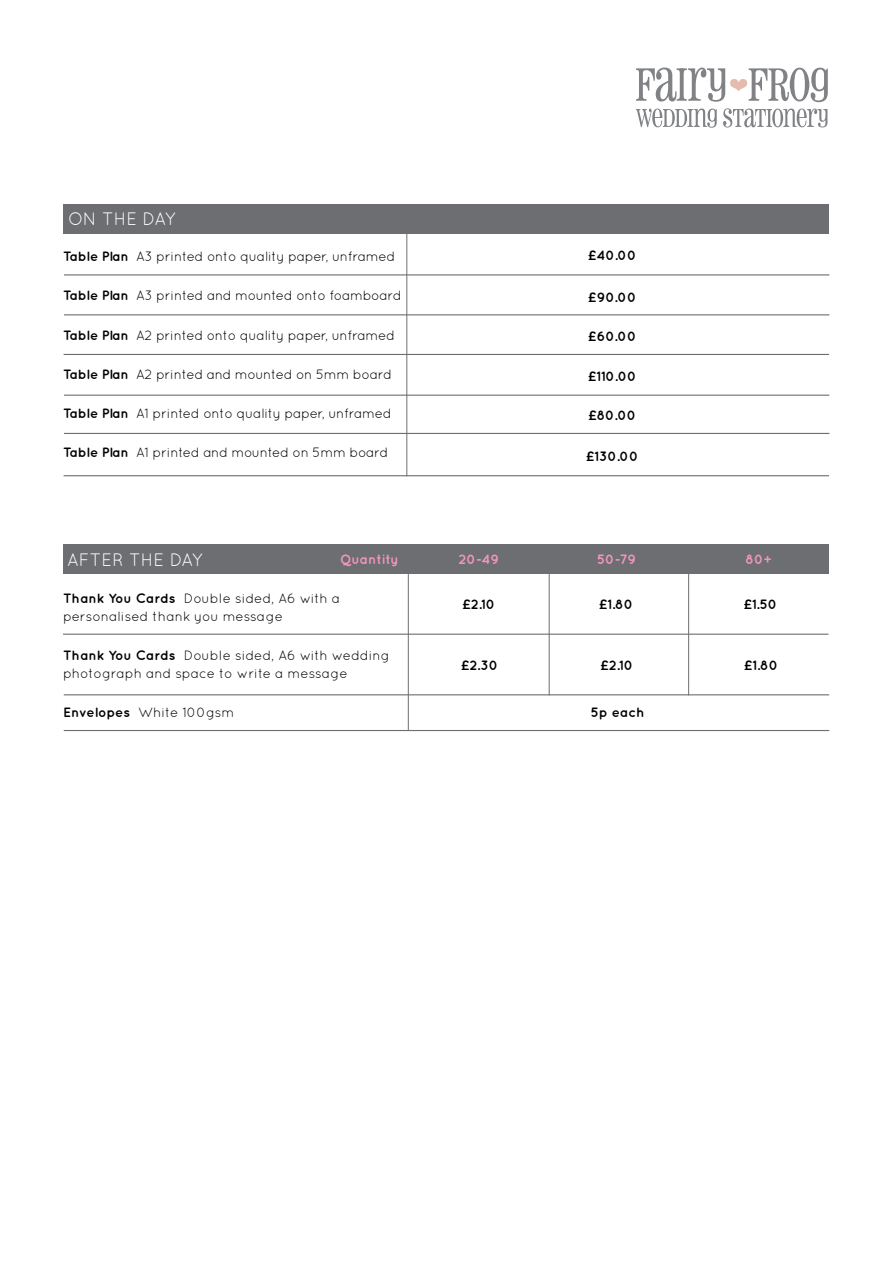
<style>
.page{position:relative;width:893px;height:1263px;background:#fff}
.page>*{position:absolute;margin:0;border:0;box-sizing:border-box;transform-origin:0 0}
.t1{font:18px "Quicksand";color:#fff}
.t2{font:13.5px "Quicksand";letter-spacing:-.02em;color:#000}
.t3{font:13.5px/18px "Quicksand";color:#000}
.t4{font:700 13.5px "Quicksand";color:#000}
.t5{font:700 13.5px "Quicksand";color:#f496bf}
.s1{font-weight:700}
</style>
<div class="page">
<hr style="left:408px;top:570px;width:1px;height:160px;background:#6d6e71">
<hr style="left:549px;top:570px;width:1px;height:125px;background:#6d6e71">
<hr style="left:688px;top:570px;width:1px;height:125px;background:#6d6e71">
<svg style="left:636px;top:67px;width:192px;height:35px"></svg>
<svg style="left:636px;top:109px;width:81px;height:19px"></svg>
<svg style="left:723px;top:108px;width:104px;height:20px"></svg>
<div style="left:64px;top:204px;width:765px;height:29px;background:#6d6e71"></div>
<hr style="left:64px;top:274px;width:765px;height:1px;background:#6d6e71">
<hr style="left:64px;top:395px;width:765px;height:1px;background:#6d6e71">
<hr style="left:64px;top:314px;width:765px;height:1px;background:#6d6e71">
<hr style="left:64px;top:433px;width:765px;height:1px;background:#6d6e71">
<hr style="left:64px;top:354px;width:765px;height:1px;background:#6d6e71">
<hr style="left:64px;top:475px;width:765px;height:1px;background:#6d6e71">
<hr style="left:406px;top:229px;width:1px;height:247px;background:#6d6e71">
<div style="left:63px;top:544px;width:765px;height:30px;background:#6d6e71"></div>
<hr style="left:64px;top:730px;width:765px;height:1px;background:#6d6e71">
<hr style="left:63px;top:634px;width:765px;height:1px;background:#6d6e71">
<hr style="left:64px;top:694px;width:765px;height:1px;background:#6d6e71">
<h1 class="t1" style="left:68px;top:209px;width:109px">ON THE DAY</h1>
<p class="t2" style="left:63px;top:249px;width:334px"><span class="s1">Table Plan</span> A3 printed onto quality paper, unframed</p>
<p class="t2" style="left:63px;top:288px;width:340px"><span class="s1">Table Plan</span> A3 printed and mounted onto foamboard</p>
<p class="t2" style="left:63px;top:327px;width:333px"><span class="s1">Table Plan</span> A2 printed onto quality paper, unframed</p>
<p class="t2" style="left:63px;top:366px;width:330px"><span class="s1">Table Plan</span> A2 printed and mounted on 5mm board</p>
<p class="t2" style="left:63px;top:406px;width:330px"><span class="s1">Table Plan</span> A1 printed onto quality paper, unframed</p>
<p class="t2" style="left:63px;top:445px;width:327px"><span class="s1">Table Plan</span> A1 printed and mounted on 5mm board</p>
<p class="t4" style="left:588px;top:247px;width:50px">£40.00</p>
<p class="t4" style="left:588px;top:289px;width:50px">£90.00</p>
<p class="t4" style="left:588px;top:328px;width:50px">£60.00</p>
<p class="t4" style="left:588px;top:368px;width:51px">£110.00</p>
<p class="t4" style="left:588px;top:407px;width:50px">£80.00</p>
<p class="t4" style="left:586px;top:448px;width:54px">£130.00</p>
<h1 class="t1" style="left:67px;top:549px;width:137px">AFTER THE DAY</h1>
<p class="t3" style="left:63px;top:589px;width:279px"><span class="s1">Thank You Cards</span> Double sided, A6 with a personalised thank you message</p>
<p class="t3" style="left:63px;top:646px;width:328px"><span class="s1">Thank You Cards</span> Double sided, A6 with wedding photograph and space to write a message</p>
<p class="t3" style="left:63px;top:703px;width:173px"><span class="s1">Envelopes</span> White 100gsm</p>
<p class="t5" style="left:340px;top:551px;width:60px">Quantity</p>
<p class="t5" style="left:458px;top:551px;width:42px">20-49</p>
<p class="t5" style="left:597px;top:551px;width:41px">50-79</p>
<p class="t5" style="left:745px;top:551px;width:28px">80+</p>
<p class="t4" style="left:462px;top:596px;width:35px">£2.10</p>
<p class="t4" style="left:599px;top:596px;width:36px">£1.80</p>
<p class="t4" style="left:743px;top:596px;width:36px">£1.50</p>
<p class="t4" style="left:461px;top:657px;width:39px">£2.30</p>
<p class="t4" style="left:600px;top:657px;width:35px">£2.10</p>
<p class="t4" style="left:744px;top:657px;width:36px">£1.80</p>
<p class="t4" style="left:591px;top:704px;width:55px">5p each</p>
</div>
